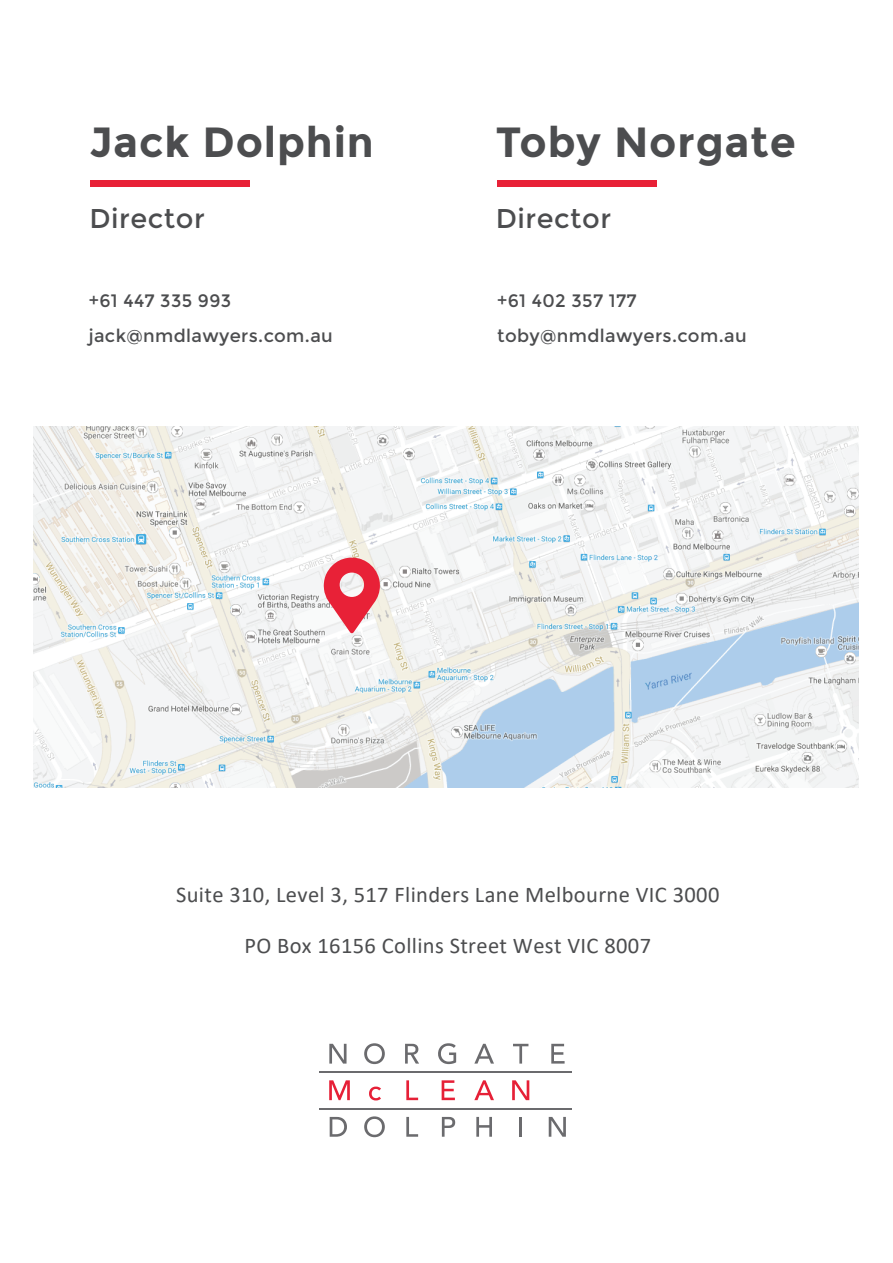
<style>
.page{position:relative;width:893px;height:1263px;background:#fff}
.page>*{position:absolute;margin:0;border:0;box-sizing:border-box;transform-origin:0 0}
.t1{font:700 42.15px "Montserrat";letter-spacing:.02em;color:#4c4d4f}
.t2{font:27.15px "Montserrat";letter-spacing:.02em;color:#4c4d4f}
.t3{font:22.5px "Calibri";letter-spacing:.015em;color:#4c4d4f}
.t4{font:18px/35px "Montserrat";letter-spacing:.02em;color:#4c4d4f}
</style>
<div class="page">
<div style="left:91px;top:181px;width:159px;height:6px;background:#e82137"></div>
<div style="left:497px;top:181px;width:159px;height:6px;background:#e82137"></div>
<svg style="left:329px;top:1044px;width:18px;height:19px"></svg>
<svg style="left:364px;top:1043px;width:21px;height:21px"></svg>
<svg style="left:405px;top:1044px;width:14px;height:19px"></svg>
<svg style="left:438px;top:1043px;width:18px;height:21px"></svg>
<svg style="left:474px;top:1044px;width:20px;height:19px"></svg>
<svg style="left:513px;top:1044px;width:15px;height:19px"></svg>
<svg style="left:551px;top:1044px;width:14px;height:19px"></svg>
<svg style="left:329px;top:1080px;width:21px;height:20px"></svg>
<svg style="left:369px;top:1086px;width:12px;height:14px"></svg>
<svg style="left:406px;top:1080px;width:12px;height:20px"></svg>
<svg style="left:442px;top:1080px;width:13px;height:20px"></svg>
<svg style="left:474px;top:1080px;width:20px;height:20px"></svg>
<svg style="left:512px;top:1080px;width:17px;height:20px"></svg>
<svg style="left:330px;top:1117px;width:17px;height:20px"></svg>
<svg style="left:364px;top:1116px;width:21px;height:21px"></svg>
<svg style="left:406px;top:1117px;width:12px;height:20px"></svg>
<svg style="left:442px;top:1117px;width:13px;height:20px"></svg>
<svg style="left:476px;top:1117px;width:16px;height:20px"></svg>
<hr style="left:519px;top:1117px;width:3px;height:20px;background:#6b6b6e">
<svg style="left:549px;top:1117px;width:17px;height:20px"></svg>
<hr style="left:320px;top:1071px;width:252px;height:2px;background:#6b6b6e">
<hr style="left:320px;top:1108px;width:252px;height:1px;background:#6b6b6e">
<img style="left:33px;top:426px;width:826px;height:361px">
<svg style="left:323px;top:557px;width:57px;height:77px"></svg>
<h1 class="t1" style="left:89px;top:117px;width:286px">Jack Dolphin</h1>
<p class="t2" style="left:89px;top:203px;width:117px">Director</p>
<p class="t4" style="left:89px;top:283px;width:246px">+61 447 335 993 jack@nmdlawyers.com.au</p>
<h1 class="t1" style="left:496px;top:117px;width:301px">Toby Norgate</h1>
<p class="t2" style="left:496px;top:203px;width:117px">Director</p>
<p class="t4" style="left:497px;top:283px;width:251px">+61 402 357 177 toby@nmdlawyers.com.au</p>
<p class="t3" style="left:176px;top:879px;width:545px">Suite 310, Level 3, 517 Flinders Lane Melbourne VIC 3000</p>
<p class="t3" style="left:244px;top:930px;width:408px">PO Box 16156 Collins Street West VIC 8007</p>
</div>
